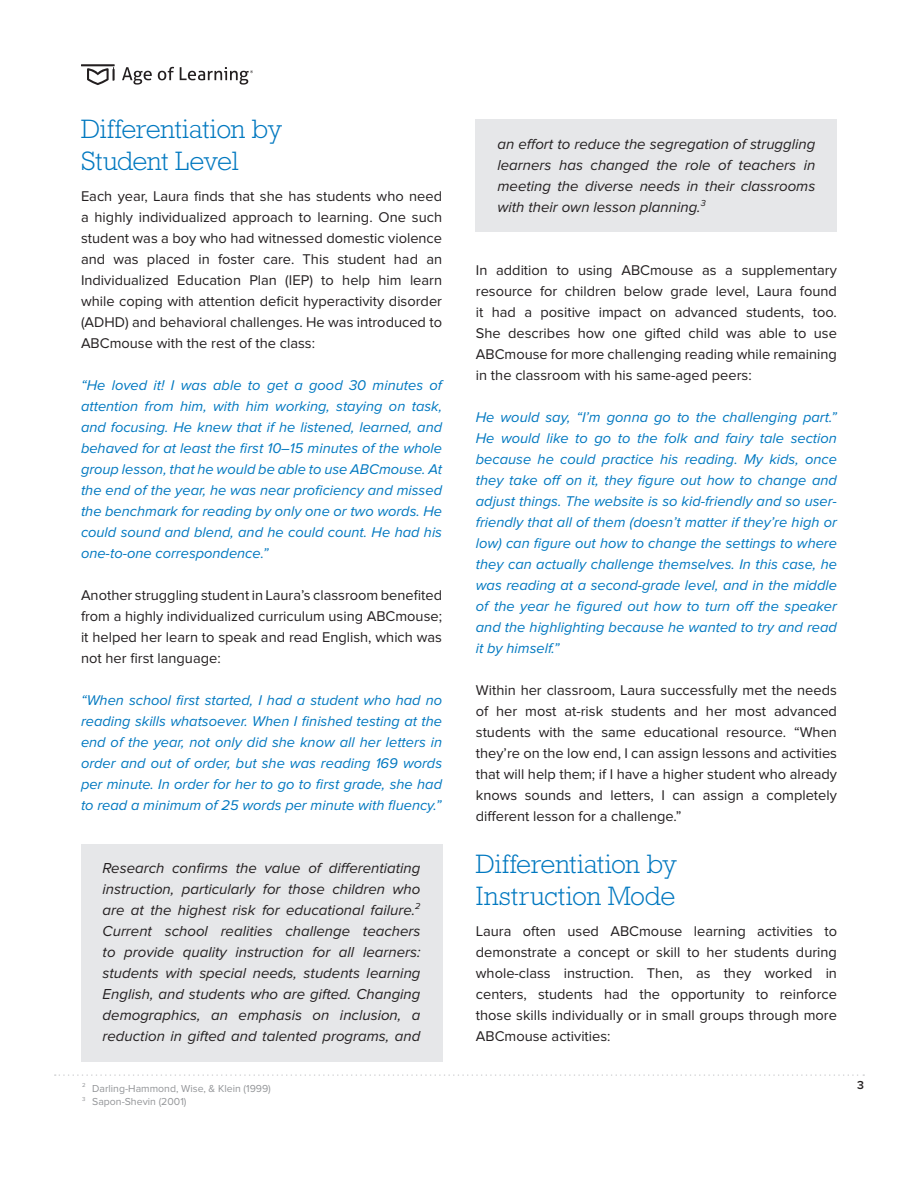
<style>
.page{position:relative;width:918px;height:1188px;background:#fff}
.page>*{position:absolute;margin:0;border:0;box-sizing:border-box;transform-origin:0 0}
.t1{font:300 27px/31.5px "Rockwell Std";letter-spacing:-.005em;color:#0078c0}
.t2{font:italic 15px/21px "Proxima Nova";color:#231f20;text-align:justify}
.t3{font:14.7px/21px "Proxima Nova";color:#231f20;text-align:justify}
.t4{font:italic 14.7px/21px "Proxima Nova";color:#0078c0;text-align:justify}
.t5{font:600 12px "Proxima Nova";color:#231f20}
.t6{font:10.5px/13.8px "Proxima Nova";color:#939598}
</style>
<div class="page">
<hr style="left:81px;top:64px;width:34px;height:2px;background:#231f20">
<svg style="left:87px;top:67px;width:28px;height:18px"></svg>
<svg style="left:122px;top:67px;width:30px;height:18px"></svg>
<svg style="left:158px;top:67px;width:16px;height:13px"></svg>
<svg style="left:180px;top:67px;width:73px;height:18px"></svg>
<svg style="left:55px;top:1074px;width:809px;height:2px"></svg>
<div style="left:81px;top:844px;width:361px;height:218px;background:#e6e7e9"></div>
<div style="left:476px;top:119px;width:361px;height:113px;background:#e6e7e9"></div>
<h1 class="t1" style="left:81px;top:113px;width:203px">Differentiation by<br>Student Level</h1>
<p class="t3" style="left:81px;top:186px;width:363px">Each year, Laura finds that she has students who need a highly individualized approach to learning. One such student was a boy who had witnessed domestic violence and was placed in foster care. This student had an Individualized Education Plan (IEP) to help him learn while coping with attention deficit hyperactivity disorder (ADHD) and behavioral challenges. He was introduced to ABCmouse with the rest of the class:</p>
<p class="t4" style="left:81px;top:375px;width:363px">“He loved it! I was able to get a good 30 minutes of attention from him, with him working, staying on task, and focusing. He knew that if he listened, learned, and behaved for at least the first 10–15 minutes of the whole group lesson, that he would be able to use ABCmouse. At the end of the year, he was near proficiency and missed the benchmark for reading by only one or two words. He could sound and blend, and he could count. He had his one-to-one correspondence.”</p>
<p class="t3" style="left:81px;top:585px;width:363px">Another struggling student in Laura’s classroom benefited from a highly individualized curriculum using ABCmouse; it helped her learn to speak and read English, which was not her first language:</p>
<p class="t4" style="left:81px;top:690px;width:363px">“When school first started, I had a student who had no reading skills whatsoever. When I finished testing at the end of the year, not only did she know all her letters in order and out of order, but she was reading 169 words per minute. In order for her to go to first grade, she had to read a minimum of 25 words per minute with fluency.”</p>
<p class="t2" style="left:103px;top:858px;width:319px">Research confirms the value of differentiating instruction, particularly for those children who are at the highest risk for educational failure.<sup>2<br></sup>Current school realities challenge teachers to provide quality instruction for all learners: students with special needs, students learning English, and students who are gifted. Changing demographics, an emphasis on inclusion, a reduction in gifted and talented programs, and</p>
<p class="t6" style="left:82px;top:1081px;width:190px"><sup>2</sup> Darling-Hammond, Wise, &amp; Klein (1999)<br><sup>3</sup> Sapon-Shevin (2001)</p>
<p class="t2" style="left:497px;top:133px;width:319px">an effort to reduce the segregation of struggling learners has changed the role of teachers in meeting the diverse needs in their classrooms with their own lesson planning.<sup>3</sup></p>
<p class="t3" style="left:476px;top:259px;width:363px">In addition to using ABCmouse as a supplementary resource for children below grade level, Laura found it had a positive impact on advanced students, too.<br>She describes how one gifted child was able to use ABCmouse for more challenging reading while remaining in the classroom with his same-aged peers:</p>
<p class="t4" style="left:476px;top:406px;width:363px">He would say, “I’m gonna go to the challenging part.” He would like to go to the folk and fairy tale section because he could practice his reading. My kids, once they take off on it, they figure out how to change and adjust things. The website is so kid-friendly and so user&shy;friendly that all of them (doesn’t matter if they’re high or low) can figure out how to change the settings to where they can actually challenge themselves. In this case, he was reading at a second-grade level, and in the middle of the year he figured out how to turn off the speaker and the highlighting because he wanted to try and read it by himself.”</p>
<p class="t3" style="left:476px;top:679px;width:363px">Within her classroom, Laura successfully met the needs of her most at-risk students and her most advanced students with the same educational resource. “When they’re on the low end, I can assign lessons and activities that will help them; if I have a higher student who already knows sounds and letters, I can assign a completely different lesson for a challenge.”</p>
<h1 class="t1" style="left:476px;top:848px;width:203px">Differentiation by<br>Instruction Mode</h1>
<p class="t3" style="left:476px;top:921px;width:363px">Laura often used ABCmouse learning activities to demonstrate a concept or skill to her students during whole-class instruction. Then, as they worked in centers, students had the opportunity to reinforce those skills individually or in small groups through more ABCmouse activities:</p>
<p class="t5" style="left:857px;top:1078px;width:8px">3</p>
</div>
